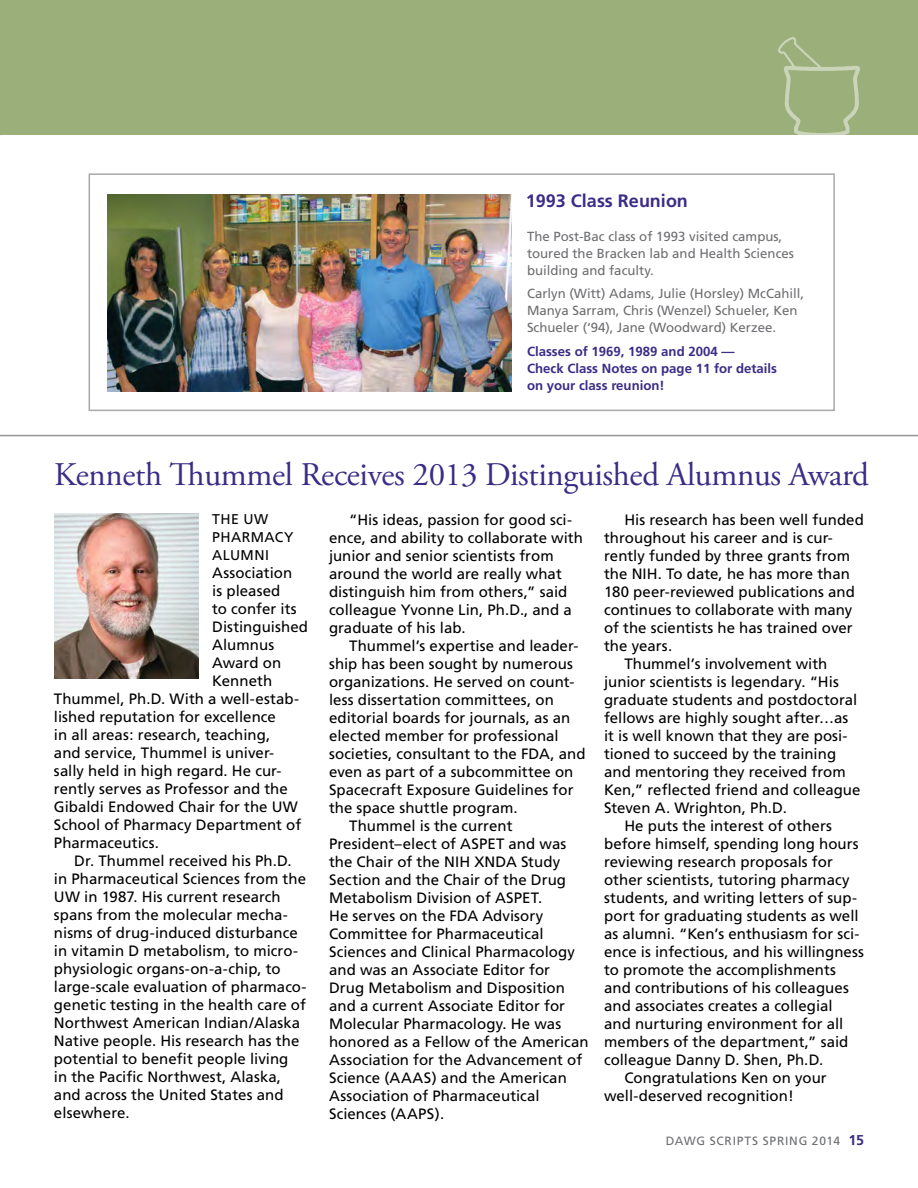
<style>
.page{position:relative;width:918px;height:1188px;background:#fff}
.page>*{position:absolute;margin:0;border:0;box-sizing:border-box;transform-origin:0 0}
.t1{font:33px "Adobe Garamond Pro";letter-spacing:-.01em;color:#3c2c87}
.t2{font:700 18px "Frutiger";color:#3c2c87}
.body-other{font:15px/18px "Frutiger";letter-spacing:.005em;color:#000}
.body-first{font:15px "Frutiger";letter-spacing:.005em;color:#000}
.body-first-2{font:14.1px/18px "Frutiger";letter-spacing:.03em;color:#000}
.caption-gray{font:13.2px/17px "Frutiger";color:#6d6e71}
.caption-gray-2{font:700 13.2px/17px "Frutiger";color:#3c2c87}
.t3{font:12px "Frutiger";letter-spacing:.065em;color:#6d6e71}
.s1{font-weight:700;font-size:14.25px;color:#3c2c87}
</style>
<div class="page">
<div style="left:89px;top:173px;width:746px;height:238px;border:2px solid #a7a9ac"></div>
<div style="left:0;top:0;width:918px;height:135px;background:#9baf7b"></div>
<img style="left:778px;top:38px;width:82px;height:97px">
<hr style="left:0;top:435px;width:918px;height:1px;background:#939598">
<img style="left:108px;top:194px;width:403px;height:197px">
<img style="left:54px;top:514px;width:145px;height:164px">
<p class="t2" style="left:526px;top:191px;width:164px">1993 Class Reunion</p>
<p class="caption-gray" style="left:527px;top:228px;width:268px">The Post-Bac class of 1993 visited campus, toured the Bracken lab and Health Sciences building and faculty.</p>
<p class="caption-gray" style="left:527px;top:285px;width:279px">Carlyn (Witt) Adams, Julie (Horsley) McCahill,<br>Manya Sarram, Chris (Wenzel) Schueler, Ken<br>Schueler (‘94), Jane (Woodward) Kerzee.</p>
<p class="caption-gray-2" style="left:527px;top:343px;width:252px">Classes of 1969, 1989 and 2004 —<br>Check Class Notes on page 11 for details on your class reunion!</p>
<p class="t1" style="left:54px;top:454px;width:817px">Kenneth Thummel Receives 2013 Distinguished Alumnus Award</p>
<p class="body-first-2" style="left:212px;top:511px;width:83px">THE UW<br>PHARMACY<br>ALUMNI</p>
<p class="body-first" style="left:212px;top:564px;width:82px">Association</p>
<p class="body-first" style="left:212px;top:582px;width:70px">is pleased</p>
<p class="body-first" style="left:212px;top:600px;width:86px">to confer its</p>
<p class="body-first" style="left:212px;top:618px;width:97px">Distinguished</p>
<p class="body-first" style="left:212px;top:636px;width:64px">Alumnus</p>
<p class="body-first" style="left:212px;top:654px;width:71px">Award on</p>
<p class="body-first" style="left:212px;top:672px;width:62px">Kenneth</p>
<p class="body-first" style="left:54px;top:690px;width:247px">Thummel, Ph.D. With a well-estab-</p>
<p class="body-first" style="left:54px;top:708px;width:223px">lished reputation for excellence</p>
<p class="body-first" style="left:54px;top:726px;width:218px">in all areas: research, teaching,</p>
<p class="body-first" style="left:54px;top:744px;width:222px">and service, Thummel is univer-</p>
<p class="body-first" style="left:54px;top:762px;width:229px">sally held in high regard. He cur-</p>
<p class="body-first" style="left:54px;top:780px;width:235px">rently serves as Professor and the</p>
<p class="body-first" style="left:54px;top:798px;width:245px">Gibaldi Endowed Chair for the UW</p>
<p class="body-first" style="left:54px;top:816px;width:249px">School of Pharmacy Department of</p>
<p class="body-first" style="left:54px;top:834px;width:107px">Pharmaceutics.</p>
<p class="body-other" style="left:54px;top:852px;width:254px;text-indent:20px">Dr. Thummel received his Ph.D. in Pharmaceutical Sciences from the<br>UW in 1987. His current research spans from the molecular mecha&shy;nisms of drug-induced disturbance in vitamin D metabolism, to micro&shy;physiologic organs-on-a-chip, to large-scale evaluation of pharmaco&shy;genetic testing in the health care of<br>Northwest American Indian/Alaska<br>Native people. His research has the potential to benefit people living<br>in the Pacific Northwest, Alaska, and across the United States and elsewhere.</p>
<p class="body-other" style="left:329px;top:511px;width:255px;text-indent:20px">“His ideas, passion for good sci&shy;ence, and ability to collaborate with junior and senior scientists from around the world are really what distinguish him from others,” said colleague Yvonne Lin, Ph.D., and a graduate of his lab.</p>
<p class="body-other" style="left:329px;top:637px;width:258px;text-indent:20px">Thummel’s expertise and leader&shy;ship has been sought by numerous organizations. He served on count&shy;less dissertation committees, on editorial boards for journals, as an elected member for professional societies, consultant to the FDA, and even as part of a subcommittee on Spacecraft Exposure Guidelines for the space shuttle program.</p>
<p class="body-other" style="left:329px;top:817px;width:261px;text-indent:20px">Thummel is the current<br>President–elect of ASPET and was the Chair of the NIH XNDA Study<br>Section and the Chair of the Drug<br>Metabolism Division of ASPET.<br>He serves on the FDA Advisory<br>Committee for Pharmaceutical<br>Sciences and Clinical Pharmacology and was an Associate Editor for<br>Drug Metabolism and Disposition and a current Associate Editor for<br>Molecular Pharmacology. He was honored as a Fellow of the American<br>Association for the Advancement of<br>Science (AAAS) and the American<br>Association of Pharmaceutical<br>Sciences (AAPS).</p>
<p class="body-other" style="left:604px;top:511px;width:261px;text-indent:20px">His research has been well funded throughout his career and is cur&shy;rently funded by three grants from the NIH. To date, he has more than<br>180 peer-reviewed publications and continues to collaborate with many of the scientists he has trained over the years.</p>
<p class="body-other" style="left:604px;top:655px;width:258px;text-indent:20px">Thummel’s involvement with junior scientists is legendary. “His graduate students and postdoctoral fellows are highly sought after…as it is well known that they are posi&shy;tioned to succeed by the training and mentoring they received from Ken,” reflected friend and colleague Steven A. Wrighton, Ph.D.</p>
<p class="body-other" style="left:604px;top:817px;width:261px;text-indent:20px">He puts the interest of others before himself, spending long hours reviewing research proposals for other scientists, tutoring pharmacy students, and writing letters of sup&shy;port for graduating students as well as alumni. “Ken’s enthusiasm for sci&shy;ence is infectious, and his willingness to promote the accomplishments and contributions of his colleagues and associates creates a collegial<br>and nurturing environment for all members of the department,” said colleague Danny D. Shen, Ph.D.</p>
<p class="body-other" style="left:604px;top:1069px;width:224px;text-indent:20px">Congratulations Ken on your well-deserved recognition!</p>
<p class="t3" style="left:666px;top:1134px;width:200px">DAWG SCRIPTS SPRING 2014 <span class="s1">15</span></p>
</div>
